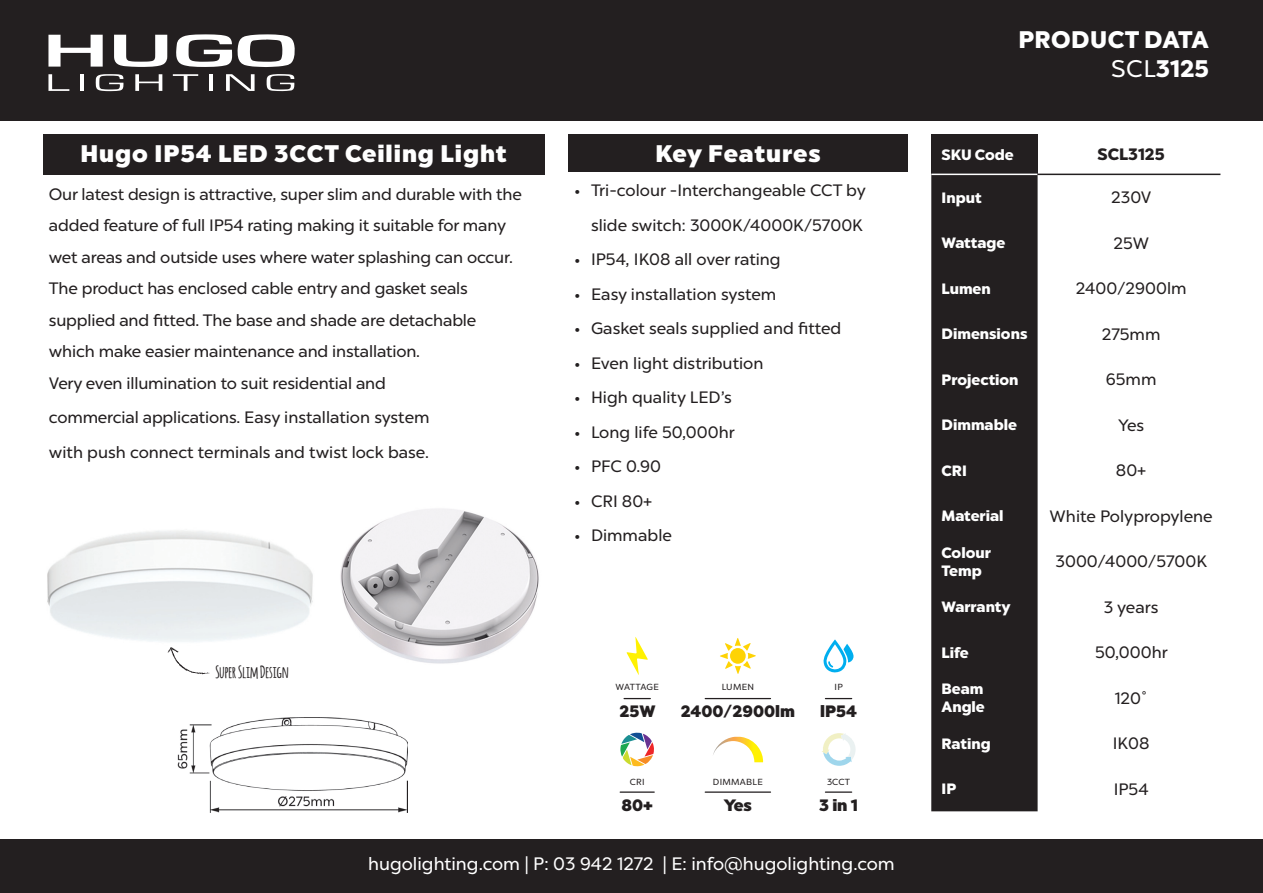
<style>
.page{position:relative;width:1263px;height:893px;background:#fff}
.page>*{position:absolute;margin:0;border:0;box-sizing:border-box;transform-origin:0 0}
.t1{font:800 24px "Chronica Pro";letter-spacing:.04em;color:#fff}
.t2{font:900 24px/28.8px "Chronica Pro";letter-spacing:.01em;color:#fff;text-align:right}
.t3{font:18px "Chronica Pro";color:#fff}
.t4{font:16.5px/31.5px "Chronica Pro";letter-spacing:-.01em;color:#231f20}
.t5{font:800 16.5px "Chronica Pro";color:#231f20}
.t6{font:700 16.5px "Amatic";color:#231f20}
.t7{font:900 16.5px "Chronica Pro";color:#231f20}
.t8{font:900 15px/18px "Chronica Pro";color:#fff}
.t9{font:8.85px "Chronica Pro";letter-spacing:.03em;color:#231f20}
.t10{font:8.85px "Chronica Pro";letter-spacing:.005em;color:#231f20}
.s1{font-weight:400}
</style>
<div class="page">
<div style="left:0;top:839px;width:1263px;height:54px;background:#231f20"></div>
<div style="left:0;top:0;width:1263px;height:121px;background:#231f20"></div>
<svg style="left:176px;top:34px;width:119px;height:33px"></svg>
<svg style="left:48px;top:35px;width:55px;height:32px"></svg>
<svg style="left:114px;top:35px;width:53px;height:32px"></svg>
<svg style="left:226px;top:74px;width:29px;height:17px"></svg>
<svg style="left:96px;top:74px;width:28px;height:17px"></svg>
<svg style="left:266px;top:74px;width:28px;height:17px"></svg>
<svg style="left:135px;top:74px;width:27px;height:17px"></svg>
<svg style="left:173px;top:74px;width:25px;height:17px"></svg>
<svg style="left:48px;top:74px;width:21px;height:17px"></svg>
<hr style="left:209px;top:74px;width:3px;height:17px;background:#fff">
<hr style="left:80px;top:74px;width:4px;height:17px;background:#fff">
<div style="left:568px;top:134px;width:340px;height:37px;background:#231f20"></div>
<div style="left:43px;top:134px;width:501px;height:40px;background:#231f20"></div>
<div style="left:931px;top:134px;width:106px;height:40px;background:#231f20"></div>
<div style="left:931px;top:175px;width:106px;height:636px;background:#231f20"></div>
<hr style="left:1037px;top:174px;width:183px;height:1px;background:#231f20">
<svg style="left:626px;top:637px;width:22px;height:38px"></svg>
<svg style="left:720px;top:638px;width:36px;height:36px"></svg>
<svg style="left:823px;top:639px;width:30px;height:34px"></svg>
<svg style="left:624px;top:698px;width:26px;height:1px"></svg>
<hr style="left:705px;top:698px;width:65px;height:1px;background:#231f20">
<svg style="left:825px;top:698px;width:27px;height:1px"></svg>
<svg style="left:620px;top:733px;width:34px;height:33px"></svg>
<img style="left:713px;top:737px;width:50px;height:25px">
<svg style="left:822px;top:733px;width:33px;height:33px"></svg>
<hr style="left:620px;top:791px;width:34px;height:2px;background:#231f20">
<hr style="left:705px;top:791px;width:65px;height:2px;background:#231f20">
<hr style="left:825px;top:791px;width:27px;height:2px;background:#231f20">
<img style="left:47px;top:530px;width:266px;height:112px">
<svg style="left:168px;top:647px;width:42px;height:27px"></svg>
<img style="left:340px;top:508px;width:199px;height:156px">
<img style="left:177px;top:717px;width:231px;height:95px">
<h1 class="t1" style="left:81px;top:138px;width:428px">Hugo IP54 LED 3CCT Ceiling Light</h1>
<p class="t4" style="left:49px;top:178px;width:474px">Our latest design is attractive, super slim and durable with the added feature of full IP54 rating making it suitable for many wet areas and outside uses where water splashing can occur.<br>The product has enclosed cable entry and gasket seals supplied and fitted. The base and shade are detachable which make easier maintenance and installation.<br>Very even illumination to suit residential and</p>
<p class="t4" style="left:49px;top:400px;width:382px;line-height:34.5px">commercial applications. Easy installation system with push connect terminals and twist lock base.</p>
<p class="t6" style="left:215px;top:660px;width:75px">Super Slim Design</p>
<h1 class="t1" style="left:655px;top:138px;width:167px">Key Features</h1>
<p class="t4" style="left:574px;top:173px;width:293px;line-height:34.5px;text-align:right">• Tri-colour -Interchangeable CCT by slide switch: 3000K/4000K/5700K</p>
<p class="t4" style="left:574px;top:244px;width:208px">• IP54, IK08 all over rating</p>
<p class="t4" style="left:574px;top:278px;width:204px">• Easy installation system</p>
<p class="t4" style="left:574px;top:313px;width:269px">• Gasket seals supplied and fitted</p>
<p class="t4" style="left:574px;top:347px;width:191px">• Even light distribution</p>
<p class="t4" style="left:574px;top:382px;width:159px">• High quality LED’s</p>
<p class="t4" style="left:574px;top:416px;width:162px">• Long life 50,000hr</p>
<p class="t4" style="left:574px;top:451px;width:89px">• PFC 0.90</p>
<p class="t4" style="left:574px;top:485px;width:80px">• CRI 80+</p>
<p class="t4" style="left:574px;top:520px;width:99px">• Dimmable</p>
<p class="t10" style="left:616px;top:681px;width:45px">WATTAGE</p>
<p class="t9" style="left:722px;top:681px;width:34px">LUMEN</p>
<p class="t9" style="left:834px;top:681px;width:10px">IP</p>
<p class="t5" style="left:619px;top:701px;width:38px">25W</p>
<p class="t5" style="left:681px;top:701px;width:116px">2400/2900lm</p>
<p class="t5" style="left:820px;top:701px;width:38px">lP54</p>
<p class="t9" style="left:630px;top:776px;width:16px">CRI</p>
<p class="t9" style="left:713px;top:776px;width:51px">DIMMABLE</p>
<p class="t9" style="left:827px;top:776px;width:25px">3CCT</p>
<p class="t5" style="left:621px;top:795px;width:33px">80+</p>
<p class="t5" style="left:724px;top:795px;width:30px">Yes</p>
<p class="t5" style="left:819px;top:795px;width:40px">3 in 1</p>
<p class="t3" style="left:368px;top:852px;width:528px">hugolighting.com | P: 03 942 1272 | E: info@hugolighting.com</p>
<h1 class="t2" style="left:1018px;top:25px;width:192px">PRODUCT DATA<br><span class="s1">SCL</span>3125</h1>
<p class="t8" style="left:941px;top:146px;width:74px">SKU Code</p>
<p class="t7" style="left:1097px;top:144px;width:69px">SCL3125</p>
<p class="t8" style="left:941px;top:188px;width:42px">Input</p>
<p class="t4" style="left:1111px;top:182px;width:42px">230V</p>
<p class="t8" style="left:941px;top:234px;width:65px">Wattage</p>
<p class="t4" style="left:1113px;top:227px;width:37px">25W</p>
<p class="t8" style="left:941px;top:279px;width:51px">Lumen</p>
<p class="t4" style="left:1076px;top:273px;width:112px">2400/2900lm</p>
<p class="t8" style="left:941px;top:325px;width:87px">Dimensions</p>
<p class="t4" style="left:1102px;top:318px;width:60px">275mm</p>
<p class="t8" style="left:941px;top:370px;width:79px">Projection</p>
<p class="t4" style="left:1106px;top:364px;width:52px">65mm</p>
<p class="t8" style="left:941px;top:416px;width:77px">Dimmable</p>
<p class="t4" style="left:1118px;top:409px;width:28px">Yes</p>
<p class="t8" style="left:941px;top:461px;width:27px">CRI</p>
<p class="t4" style="left:1116px;top:455px;width:32px">80+</p>
<p class="t8" style="left:941px;top:507px;width:64px">Material</p>
<p class="t4" style="left:1050px;top:500px;width:165px">White Polypropylene</p>
<p class="t8" style="left:941px;top:543px;width:51px">Colour<br>Temp</p>
<p class="t4" style="left:1055px;top:546px;width:153px">3000/4000/5700K</p>
<p class="t8" style="left:941px;top:598px;width:71px">Warranty</p>
<p class="t4" style="left:1104px;top:591px;width:56px">3 years</p>
<p class="t8" style="left:941px;top:643px;width:29px">Life</p>
<p class="t4" style="left:1095px;top:637px;width:74px">50,000hr</p>
<p class="t8" style="left:941px;top:680px;width:45px">Beam<br>Angle</p>
<p class="t4" style="left:1115px;top:682px;width:34px">120˚</p>
<p class="t8" style="left:941px;top:734px;width:51px">Rating</p>
<p class="t4" style="left:1113px;top:728px;width:38px">IK08</p>
<p class="t8" style="left:941px;top:780px;width:16px">IP</p>
<p class="t4" style="left:1114px;top:773px;width:36px">IP54</p>
</div>
